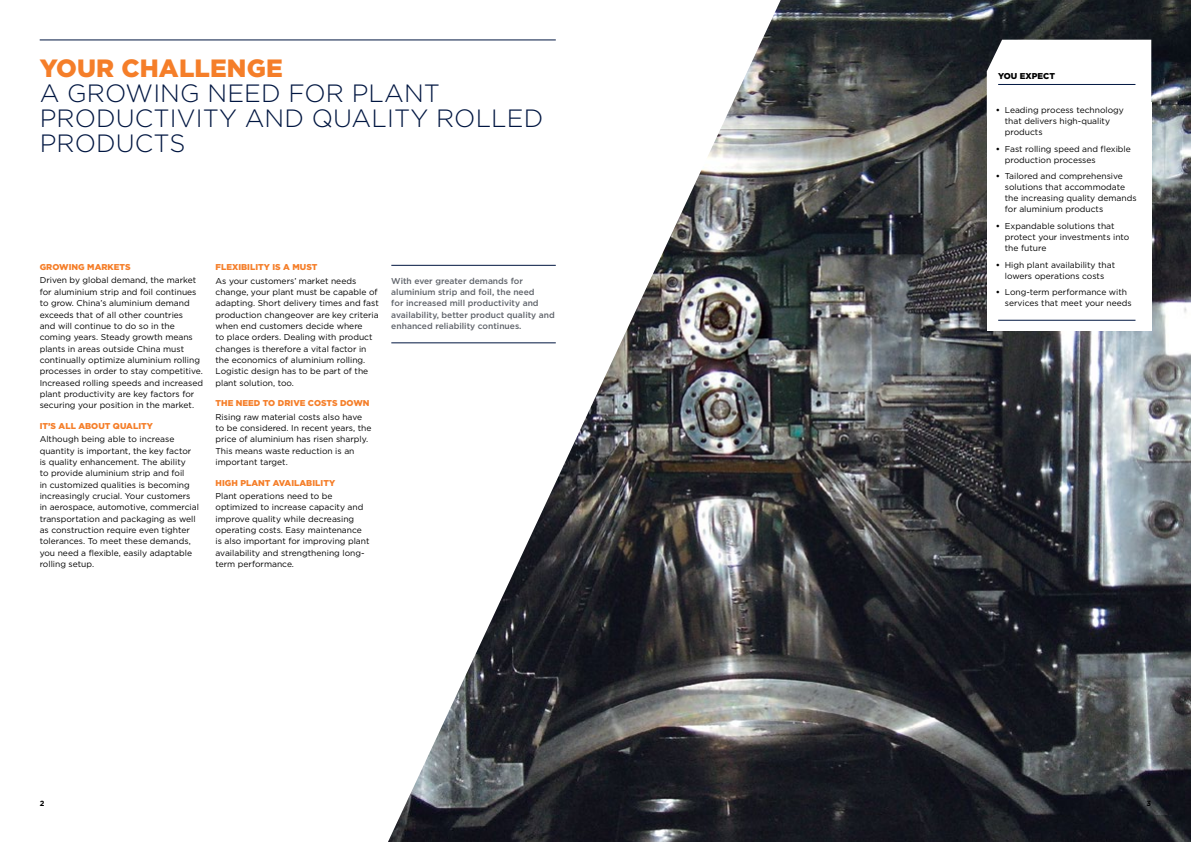
<style>
.page{position:relative;width:1191px;height:842px;background:#fff}
.page>*{position:absolute;margin:0;border:0;box-sizing:border-box;transform-origin:0 0}
.t1{font:300 25px/25px "Gotham";letter-spacing:.005em;color:#001641}
.t2{font:900 25px "Gotham";letter-spacing:.005em;color:#f57e29}
.t3{font:8.5px/11.3px "Gotham";color:#000}
.t4{font:500 8.5px/11.3px "Gotham";color:#5f636a}
.t5{font:900 8.5px "Gotham";letter-spacing:.005em;color:#f57e29}
.t6{font:900 8.5px "Gotham";letter-spacing:.005em;color:#000}
.t7{font:700 7.5px "Gotham";color:#000}
.s1{font-weight:700}
</style>
<div class="page">
<img style="left:388px;top:0;width:803px;height:842px">
<hr style="left:40px;top:40px;width:516px;height:1px;background:#001641">
<svg style="left:986px;top:40px;width:165px;height:62px"></svg>
<div style="left:986px;top:102px;width:165px;height:228px;background:#fff"></div>
<hr style="left:998px;top:320px;width:137px;height:1px;background:#001641">
<hr style="left:391px;top:343px;width:165px;height:1px;background:#001641">
<hr style="left:391px;top:265px;width:165px;height:1px;background:#001641">
<hr style="left:998px;top:84px;width:137px;height:1px;background:#001641">
<h1 class="t2" style="left:40px;top:51px;width:244px">YOUR CHALLENGE</h1>
<h1 class="t1" style="left:40px;top:80px;width:505px">A GROWING NEED FOR PLANT<br>PRODUCTIVITY AND QUALITY ROLLED<br>PRODUCTS</h1>
<p class="t5" style="left:40px;top:261px;width:92px">GROWING MARKETS</p>
<p class="t3" style="left:40px;top:275px;width:165px">Driven by global demand, the market for aluminium strip and foil continues to grow. China’s aluminium demand exceeds that of all other countries<br>and will continue to do so in the coming years. Steady growth means plants in areas outside China must continually optimize aluminium rolling processes in order to stay competitive.<br>Increased rolling speeds and increased plant productivity are key factors for securing your position in the market.</p>
<p class="t5" style="left:40px;top:420px;width:115px">IT’S ALL ABOUT QUALITY</p>
<p class="t3" style="left:40px;top:433px;width:161px">Although being able to increase quantity is important, the key factor is quality enhancement. The ability<br>to provide aluminium strip and foil<br>in customized qualities is becoming increasingly crucial. Your customers in aerospace, automotive, commercial transportation and packaging as well as construction require even tighter tolerances. To meet these demands, you need a flexible, easily adaptable rolling setup.</p>
<p class="t5" style="left:215px;top:261px;width:103px">FLEXIBILITY IS A MUST</p>
<p class="t3" style="left:215px;top:275px;width:165px">As your customers’ market needs change, your plant must be capable of adapting. Short delivery times and fast production changeover are key criteria when end customers decide where<br>to place orders. Dealing with product changes is therefore a vital factor in the economics of aluminium rolling.<br>Logistic design has to be part of the plant solution, too.</p>
<p class="t5" style="left:215px;top:397px;width:156px">THE NEED TO DRIVE COSTS DOWN</p>
<p class="t3" style="left:215px;top:411px;width:157px">Rising raw material costs also have to be considered. In recent years, the price of aluminium has risen sharply.<br>This means waste reduction is an important target.</p>
<p class="t5" style="left:215px;top:477px;width:121px">HIGH PLANT AVAILABILITY</p>
<p class="t3" style="left:215px;top:490px;width:156px">Plant operations need to be optimized to increase capacity and improve quality while decreasing operating costs. Easy maintenance is also important for improving plant availability and strengthening long&shy;term performance.</p>
<p class="t4" style="left:391px;top:275px;width:165px">With ever greater demands for aluminium strip and foil, the need<br>for increased mill productivity and availability, better product quality and enhanced reliability continues.</p>
<p class="t6" style="left:998px;top:71px;width:58px">YOU EXPECT</p>
<p class="t3" style="left:1004px;top:104px;width:121px;line-height:11px;text-indent:-9px"><span class="s1">•</span> Leading process technology that delivers high-quality products</p>
<p class="t3" style="left:1004px;top:143px;width:127px;line-height:11px;text-indent:-9px"><span class="s1">•</span> Fast rolling speed and flexible production processes</p>
<p class="t3" style="left:1004px;top:171px;width:133px;line-height:11px;text-indent:-9px"><span class="s1">•</span> Tailored and comprehensive solutions that accommodate the increasing quality demands for aluminium products</p>
<p class="t3" style="left:1004px;top:220px;width:126px;line-height:11px;text-indent:-9px"><span class="s1">•</span> Expandable solutions that protect your investments into the future</p>
<p class="t3" style="left:995px;top:259px;width:121px;line-height:11px;text-align:center"><span class="s1">•</span> High plant availability that lowers operations costs</p>
<p class="t3" style="left:1004px;top:287px;width:128px;line-height:11px;text-indent:-9px"><span class="s1">•</span> Long-term performance with services that meet your needs</p>
<p class="t7" style="left:40px;top:798px;width:6px">2</p>
<p class="t7" style="left:1146px;top:798px;width:6px">3</p>
</div>
